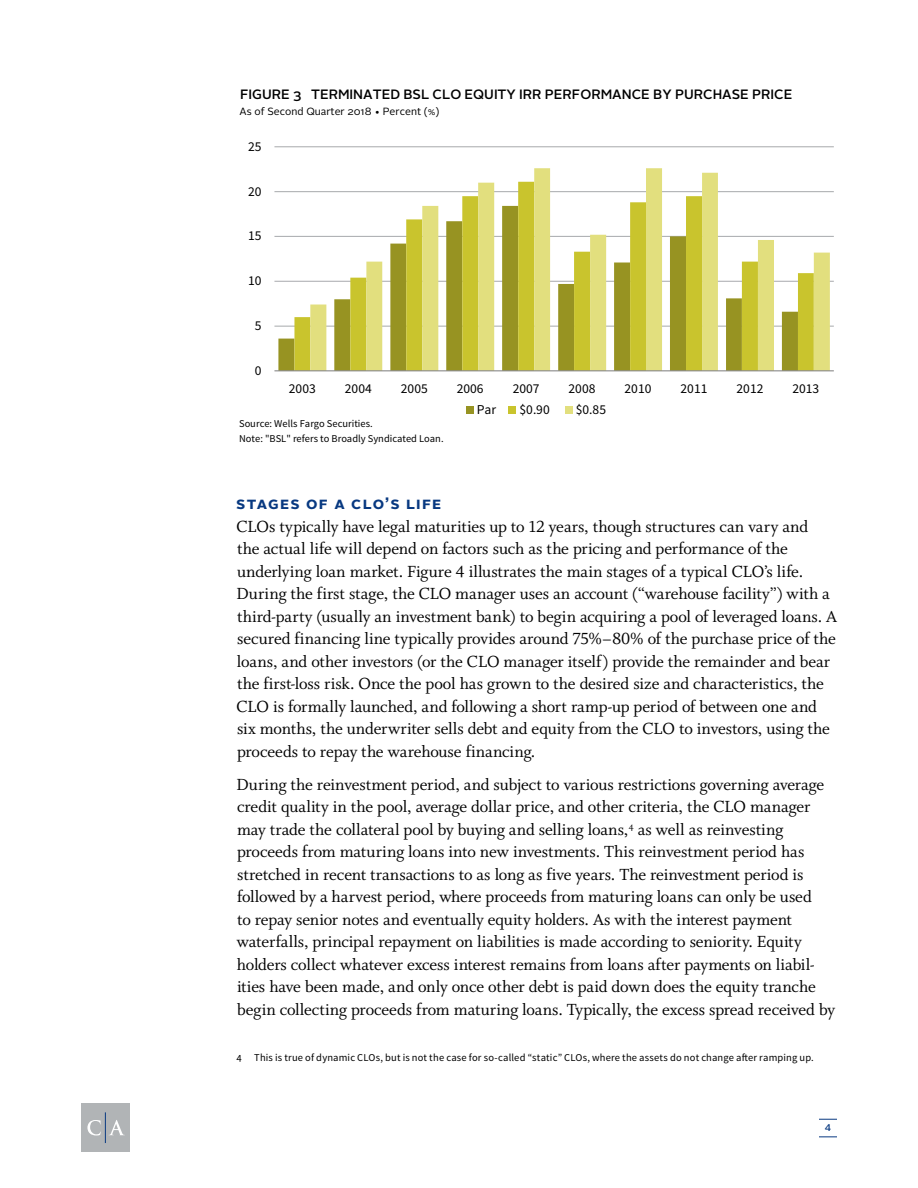
<style>
.page{position:relative;width:918px;height:1188px;background:#fff}
.page>*{position:absolute;margin:0;border:0;box-sizing:border-box;transform-origin:0 0}
.t1{font:18px/22.5px "Whitman";letter-spacing:-.005em;color:#000}
.t2{font:700 16.5px "Alright Sans";letter-spacing:.07em;color:#083981}
.t3{font:13.5px "Source Sans Pro";letter-spacing:-.005em;color:#000}
.t4{font:500 13.5px "Alright Sans";color:#000}
.t5{font:10.5px/15.3px "Source Sans Pro";letter-spacing:.01em;color:#000}
.t6{font:10.5px "Alright Sans";color:#000}
.t7{font:500 9.75px "Alright Sans";color:#083981}
</style>
<div class="page">
<hr style="left:274px;top:326px;width:560px;height:1px;background:#a7a9ac">
<hr style="left:274px;top:281px;width:560px;height:1px;background:#a7a9ac">
<hr style="left:274px;top:236px;width:560px;height:1px;background:#a7a9ac">
<hr style="left:274px;top:191px;width:560px;height:1px;background:#a7a9ac">
<hr style="left:274px;top:146px;width:560px;height:1px;background:#a7a9ac">
<svg style="left:278px;top:235px;width:16px;height:135px"></svg>
<svg style="left:294px;top:191px;width:16px;height:179px"></svg>
<svg style="left:310px;top:168px;width:520px;height:202px"></svg>
<hr style="left:274px;top:370px;width:560px;height:1px;background:#868686">
<div style="left:466px;top:406px;width:7px;height:7px;background:#979322"></div>
<div style="left:509px;top:406px;width:7px;height:7px;background:#c9c42d"></div>
<div style="left:565px;top:406px;width:7px;height:7px;background:#e2df7e"></div>
<div style="left:81px;top:1103px;width:49px;height:49px;background:#b1b4b6"></div>
<svg style="left:87px;top:1120px;width:14px;height:16px"></svg>
<svg style="left:109px;top:1120px;width:15px;height:15px"></svg>
<hr style="left:105px;top:1112px;width:1px;height:31px;background:#083981">
<svg style="left:819px;top:1119px;width:18px;height:1px"></svg>
<svg style="left:819px;top:1137px;width:18px;height:1px"></svg>
<p class="t4" style="left:240px;top:85px;width:554px">FIGURE 3 TERMINATED BSL CLO EQUITY IRR PERFORMANCE BY PURCHASE PRICE</p>
<p class="t6" style="left:239px;top:104px;width:202px">As of Second Quarter 2018 • Percent (%)</p>
<p class="t3" style="left:248px;top:138px;width:15px">25</p>
<p class="t3" style="left:248px;top:183px;width:15px">20</p>
<p class="t3" style="left:248px;top:228px;width:15px">15</p>
<p class="t3" style="left:248px;top:272px;width:15px">10</p>
<p class="t3" style="left:255px;top:317px;width:8px">5</p>
<p class="t3" style="left:255px;top:362px;width:8px">0</p>
<p class="t3" style="left:289px;top:380px;width:28px">2003</p>
<p class="t3" style="left:345px;top:380px;width:28px">2004</p>
<p class="t3" style="left:401px;top:380px;width:28px">2005</p>
<p class="t3" style="left:457px;top:380px;width:28px">2006</p>
<p class="t3" style="left:513px;top:380px;width:28px">2007</p>
<p class="t3" style="left:569px;top:380px;width:28px">2008</p>
<p class="t3" style="left:625px;top:380px;width:28px">2010</p>
<p class="t3" style="left:681px;top:380px;width:28px">2011</p>
<p class="t3" style="left:736px;top:380px;width:28px">2012</p>
<p class="t3" style="left:792px;top:380px;width:28px">2013</p>
<p class="t3" style="left:477px;top:401px;width:21px">Par</p>
<p class="t3" style="left:520px;top:401px;width:32px">$0.90</p>
<p class="t3" style="left:576px;top:401px;width:32px">$0.85</p>
<p class="t5" style="left:239px;top:416px;width:206px">Source: Wells Fargo Securities.<br>Note: "BSL" refers to Broadly Syndicated Loan.</p>
<p class="t2" style="left:236px;top:492px;width:207px">Stages of a CLO’s Life</p>
<p class="t1" style="left:237px;top:515px;width:602px">CLOs typically have legal maturities up to 12 years, though structures can vary and<br>the actual life will depend on factors such as the pricing and performance of the underlying loan market. Figure 4 illustrates the main stages of a typical CLO’s life.<br>During the first stage, the CLO manager uses an account (“warehouse facility”) with a third-party (usually an investment bank) to begin acquiring a pool of leveraged loans. A secured financing line typically provides around 75%–80% of the purchase price of the loans, and other investors (or the CLO manager itself) provide the remainder and bear the first-loss risk. Once the pool has grown to the desired size and characteristics, the CLO is formally launched, and following a short ramp-up period of between one and six months, the underwriter sells debt and equity from the CLO to investors, using the proceeds to repay the warehouse financing.</p>
<p class="t1" style="left:237px;top:773px;width:600px">During the reinvestment period, and subject to various restrictions governing average credit quality in the pool, average dollar price, and other criteria, the CLO manager may trade the collateral pool by buying and selling loans,<sup>4</sup> as well as reinvesting proceeds from maturing loans into new investments. This reinvestment period has stretched in recent transactions to as long as five years. The reinvestment period is followed by a harvest period, where proceeds from maturing loans can only be used<br>to repay senior notes and eventually equity holders. As with the interest payment waterfalls, principal repayment on liabilities is made according to seniority. Equity holders collect whatever excess interest remains from loans after payments on liabil&shy;ities have been made, and only once other debt is paid down does the equity tranche begin collecting proceeds from maturing loans. Typically, the excess spread received by</p>
<p class="t5" style="left:236px;top:1050px;width:579px">4 This is true of dynamic CLOs, but is not the case for so-called “static” CLOs, where the assets do not change after ramping up.</p>
<p class="t7" style="left:825px;top:1121px;width:8px">4</p>
</div>
